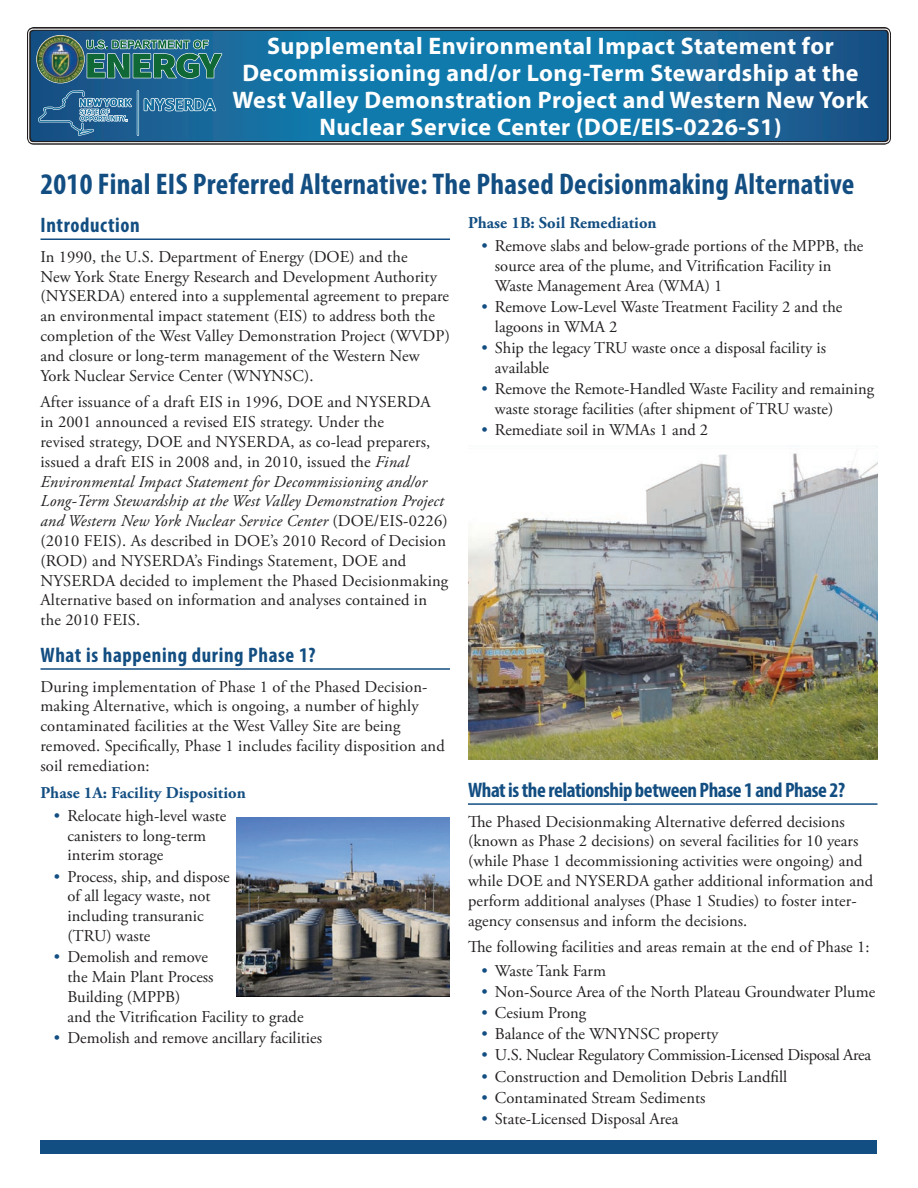
<style>
.page{position:relative;width:918px;height:1188px;background:#fff}
.page>*{position:absolute;margin:0;border:0;box-sizing:border-box;transform-origin:0 0}
.t1{font:700 condensed 30px "Myriad Pro";letter-spacing:.01em;color:#134e82}
.t2{font:700 24px/27px "Myriad Pro";letter-spacing:.02em;color:#fff;text-align:center}
.t3{font:700 condensed 21px "Myriad Pro";letter-spacing:-.015em;color:#134e82}
.t4{font:700 condensed 21px "Myriad Pro";letter-spacing:.03em;color:#134e82}
.t5{font:16.5px/19.8px "Adobe Garamond Pro";letter-spacing:.005em;color:#231f20}
.t6{font:16.5px "Adobe Garamond Pro";letter-spacing:-.02em;color:#231f20}
.t7{font:700 16.5px "Adobe Garamond Pro";letter-spacing:.005em;color:#134e82}
.s1{font-style:italic}
.s2{color:#134e82}
</style>
<div class="page">
<svg style="left:29px;top:29px;width:860px;height:114px;background:#146ea0"></svg>
<div style="left:27px;top:27px;width:864px;height:118px;border:4px solid #231f20;border-radius:5px"></div>
<div style="left:28px;top:29px;width:862px;height:114px;border:1px solid #fff;border-radius:5px"></div>
<div style="left:40px;top:1141px;width:838px;height:13px;background:#134e82"></div>
<svg style="left:85px;top:35px;width:138px;height:44px;background:#35797c"></svg>
<img style="left:37px;top:36px;width:47px;height:47px;border-radius:23px">
<hr style="left:137px;top:91px;width:2px;height:44px;background:#156e9b">
<svg style="left:37px;top:88px;width:96px;height:49px;background:#346c99"></svg>
<svg style="left:143px;top:93px;width:74px;height:19px"></svg>
<hr style="left:40px;top:238px;width:410px;height:2px;background:#134e82">
<hr style="left:40px;top:668px;width:410px;height:2px;background:#134e82">
<hr style="left:468px;top:803px;width:410px;height:2px;background:#134e82">
<img style="left:237px;top:818px;width:213px;height:179px">
<img style="left:468px;top:445px;width:410px;height:314px">
<h2 class="t2" style="left:233px;top:31px;width:637px">Supplemental Environmental Impact Statement for Decommissioning and/or Long-Term Stewardship at the West Valley Demonstration Project and Western New York Nuclear Service Center (DOE/EIS-0226-S1)</h2>
<h1 class="t1" style="left:40px;top:165px;width:815px">2010 Final EIS Preferred Alternative: The Phased Decisionmaking Alternative</h1>
<h2 class="t4" style="left:40px;top:212px;width:101px">Introduction</h2>
<p class="t5" style="left:40px;top:247px;width:411px">In 1990, the U.S. Department of Energy (DOE) and the<br>New York State Energy Research and Development Authority (NYSERDA) entered into a supplemental agreement to prepare an environmental impact statement (EIS) to address both the completion of the West Valley Demonstration Project (WVDP) and closure or long-term management of the Western New York Nuclear Service Center (WNYNSC).</p>
<p class="t5" style="left:40px;top:393px;width:409px">After issuance of a draft EIS in 1996, DOE and NYSERDA<br>in 2001 announced a revised EIS strategy. Under the<br>revised strategy, DOE and NYSERDA, as co-lead preparers, issued a draft EIS in 2008 and, in 2010, issued the <span class="s1">Final Environmental Impact Statement for Decommissioning and/or Long-Term Stewardship at the West Valley Demonstration Project and Western New York Nuclear Service Center</span> (DOE/EIS-0226) (2010 FEIS). As described in DOE’s 2010 Record of Decision (ROD) and NYSERDA’s Findings Statement, DOE and NYSERDA decided to implement the Phased Decisionmaking Alternative based on information and analyses contained in the 2010 FEIS.</p>
<h2 class="t4" style="left:40px;top:641px;width:277px">What is happening during Phase 1?</h2>
<p class="t5" style="left:40px;top:677px;width:406px">During implementation of Phase 1 of the Phased Decision&shy;making Alternative, which is ongoing, a number of highly contaminated facilities at the West Valley Site are being removed. Specifically, Phase 1 includes facility disposition and soil remediation:</p>
<h3 class="t7" style="left:40px;top:783px;width:207px">Phase 1A: Facility Disposition</h3>
<p class="t5" style="left:67px;top:806px;width:160px;text-indent:-13px"><span class="s2">•</span> Relocate high-level waste canisters to long-term interim storage</p>
<p class="t5" style="left:67px;top:867px;width:164px;text-indent:-13px"><span class="s2">•</span> Process, ship, and dispose of all legacy waste, not including transuranic (TRU) waste</p>
<p class="t5" style="left:67px;top:948px;width:238px;text-indent:-13px"><span class="s2">•</span> Demolish and remove<br>the Main Plant Process<br>Building (MPPB)<br>and the Vitrification Facility to grade</p>
<p class="t5" style="left:54px;top:1028px;width:270px"><span class="s2">•</span> Demolish and remove ancillary facilities</p>
<h3 class="t7" style="left:468px;top:213px;width:190px">Phase 1B: Soil Remediation</h3>
<p class="t5" style="left:495px;top:237px;width:370px;text-indent:-13px"><span class="s2">•</span> Remove slabs and below-grade portions of the MPPB, the source area of the plume, and Vitrification Facility in<br>Waste Management Area (WMA) 1</p>
<p class="t5" style="left:495px;top:297px;width:349px;text-indent:-13px"><span class="s2">•</span> Remove Low-Level Waste Treatment Facility 2 and the lagoons in WMA 2</p>
<p class="t5" style="left:495px;top:338px;width:333px;text-indent:-13px"><span class="s2">•</span> Ship the legacy TRU waste once a disposal facility is available</p>
<p class="t5" style="left:495px;top:379px;width:381px;text-indent:-13px"><span class="s2">•</span> Remove the Remote-Handled Waste Facility and remaining waste storage facilities (after shipment of TRU waste)</p>
<p class="t5" style="left:481px;top:420px;width:228px"><span class="s2">•</span> Remediate soil in WMAs 1 and 2</p>
<h2 class="t3" style="left:468px;top:776px;width:379px">What is the relationship between Phase 1 and Phase 2?</h2>
<p class="t5" style="left:468px;top:812px;width:407px">The Phased Decisionmaking Alternative deferred decisions (known as Phase 2 decisions) on several facilities for 10 years (while Phase 1 decommissioning activities were ongoing) and while DOE and NYSERDA gather additional information and perform additional analyses (Phase 1 Studies) to foster inter&shy;agency consensus and inform the decisions.</p>
<p class="t5" style="left:468px;top:938px;width:403px">The following facilities and areas remain at the end of Phase 1:</p>
<p class="t5" style="left:481px;top:961px;width:126px"><span class="s2">•</span> Waste Tank Farm</p>
<p class="t5" style="left:481px;top:982px;width:395px"><span class="s2">•</span> Non-Source Area of the North Plateau Groundwater Plume</p>
<p class="t5" style="left:481px;top:1004px;width:106px"><span class="s2">•</span> Cesium Prong</p>
<p class="t5" style="left:481px;top:1025px;width:238px"><span class="s2">•</span> Balance of the WNYNSC property</p>
<p class="t6" style="left:481px;top:1045px;width:391px"><span class="s2">•</span> U.S. Nuclear Regulatory Commission-Licensed Disposal Area</p>
<p class="t5" style="left:481px;top:1067px;width:307px"><span class="s2">•</span> Construction and Demolition Debris Landfill</p>
<p class="t5" style="left:481px;top:1088px;width:226px"><span class="s2">•</span> Contaminated Stream Sediments</p>
<p class="t5" style="left:481px;top:1109px;width:198px"><span class="s2">•</span> State-Licensed Disposal Area</p>
</div>
